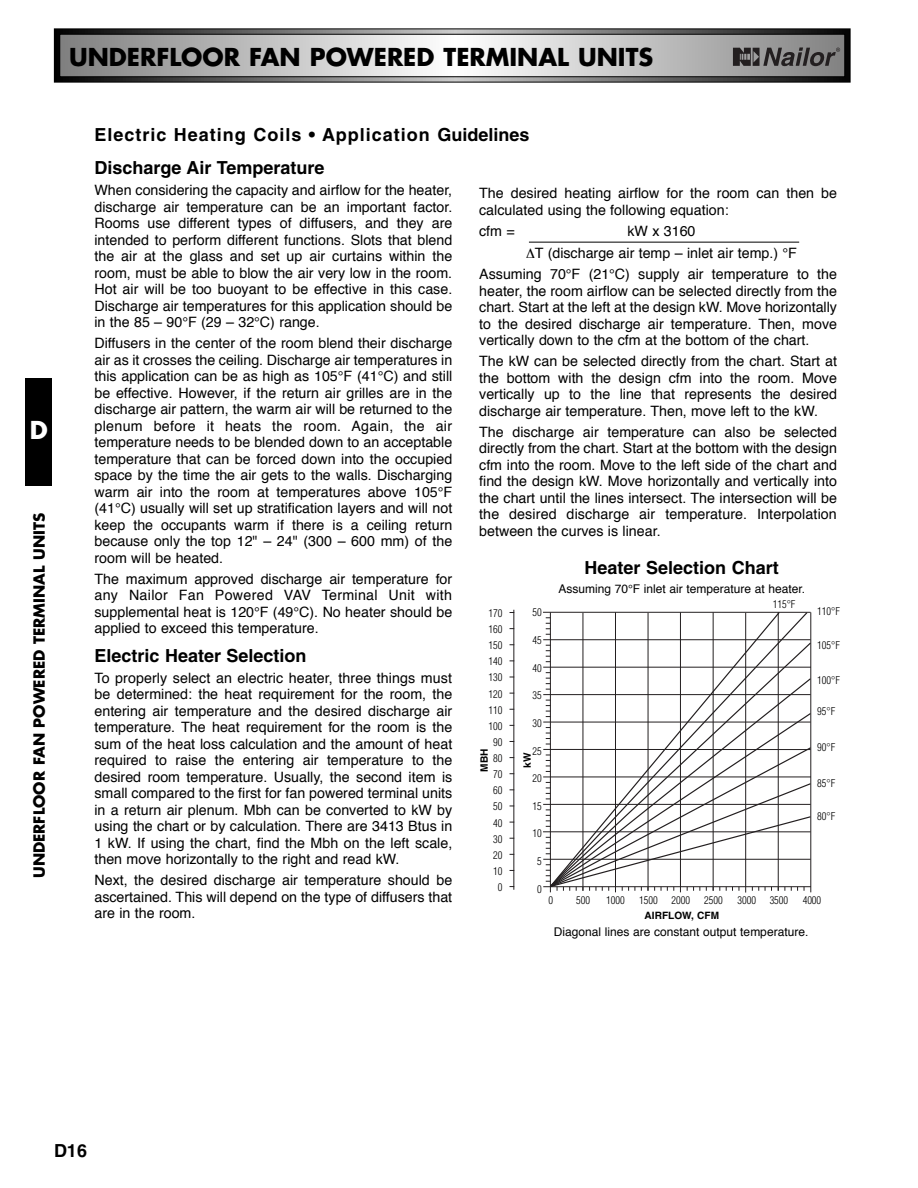
<style>
.page{position:relative;width:918px;height:1188px;background:#fff}
.page>*{position:absolute;margin:0;border:0;box-sizing:border-box;transform-origin:0 0}
.t1{font:700 24px "Futura";color:#000}
.t2{font:700 24px "Futura";color:#fff}
.t3{font:700 18px "Helvetica";color:#000}
.t4{font:700 18px "Helvetica";letter-spacing:.055em;color:#000}
.t5{font:700 15px "Futura";color:#000}
.t6{font:14.25px/16.5px "Helvetica";color:#000;text-align:justify}
.t7{font:12px "Helvetica";color:#000}
.t8{font:300 condensed 10.5px/16.2px "Helvetica";color:#000;text-align:right}
.t9{font:700 10.2px "Helvetica";color:#000}
</style>
<div class="page">
<svg style="left:56px;top:30px;width:792px;height:50px;background:#5c5c5c"></svg>
<div style="left:54px;top:28px;width:796px;height:54px;border:1px solid #000"></div>
<svg style="left:61px;top:36px;width:782px;height:39px;background:#c2c2c2"></svg>
<div style="left:59px;top:34px;width:786px;height:43px;border:1px solid #000"></div>
<svg style="left:733px;top:47px;width:107px;height:19px;background:#5d5b5c"></svg>
<div style="left:25px;top:378px;width:27px;height:108px;background:#000"></div>
<hr style="left:529px;top:242px;width:270px;height:1px;background:#000">
<hr style="left:810px;top:612px;width:1px;height:280px;background:#231f20">
<hr style="left:745px;top:613px;width:1px;height:280px;background:#231f20">
<hr style="left:615px;top:612px;width:1px;height:280px;background:#231f20">
<hr style="left:680px;top:612px;width:1px;height:280px;background:#231f20">
<hr style="left:543px;top:612px;width:268px;height:1px;background:#231f20">
<hr style="left:543px;top:694px;width:268px;height:1px;background:#231f20">
<hr style="left:543px;top:804px;width:268px;height:1px;background:#231f20">
<hr style="left:543px;top:831px;width:268px;height:1px;background:#231f20">
<hr style="left:543px;top:859px;width:268px;height:1px;background:#231f20">
<hr style="left:543px;top:886px;width:268px;height:1px;background:#231f20">
<hr style="left:543px;top:777px;width:268px;height:1px;background:#231f20">
<hr style="left:543px;top:722px;width:268px;height:1px;background:#231f20">
<hr style="left:543px;top:749px;width:268px;height:1px;background:#231f20">
<hr style="left:543px;top:639px;width:268px;height:1px;background:#231f20">
<hr style="left:543px;top:667px;width:268px;height:1px;background:#231f20">
<hr style="left:550px;top:612px;width:1px;height:280px;background:#231f20">
<svg style="left:546px;top:611px;width:265px;height:279px"></svg>
<hr style="left:514px;top:610px;width:1px;height:280px;background:#231f20">
<h1 class="t1" style="left:69px;top:46px;width:586px">UNDERFLOOR FAN POWERED TERMINAL UNITS</h1>
<h1 class="t2" style="left:30px;top:419px;width:20px">D</h1>
<p class="t5" style="left:32px;top:878px;width:367px;rotate:-90deg">UNDERFLOOR FAN POWERED TERMINAL UNITS</p>
<p class="t4" style="left:94px;top:128px;width:436px">Electric Heating Coils • Application Guidelines</p>
<p class="t3" style="left:94px;top:161px;width:232px">Discharge Air Temperature</p>
<p class="t6" style="left:94px;top:183px;width:359px">When considering the capacity and airflow for the heater, discharge air temperature can be an important factor.<br>Rooms use different types of diffusers, and they are intended to perform different functions. Slots that blend the air at the glass and set up air curtains within the room, must be able to blow the air very low in the room.<br>Hot air will be too buoyant to be effective in this case.<br>Discharge air temperatures for this application should be in the 85 – 90°F (29 – 32°C) range.</p>
<p class="t6" style="left:94px;top:336px;width:359px">Diffusers in the center of the room blend their discharge air as it crosses the ceiling. Discharge air temperatures in this application can be as high as 105°F (41°C) and still be effective. However, if the return air grilles are in the discharge air pattern, the warm air will be returned to the plenum before it heats the room. Again, the air temperature needs to be blended down to an acceptable temperature that can be forced down into the occupied space by the time the air gets to the walls. Discharging warm air into the room at temperatures above 105°F (41°C) usually will set up stratification layers and will not keep the occupants warm if there is a ceiling return because only the top 12" – 24" (300 – 600 mm) of the room will be heated.</p>
<p class="t6" style="left:94px;top:572px;width:359px">The maximum approved discharge air temperature for any Nailor Fan Powered VAV Terminal Unit with supplemental heat is 120°F (49°C). No heater should be applied to exceed this temperature.</p>
<p class="t3" style="left:94px;top:649px;width:214px">Electric Heater Selection</p>
<p class="t6" style="left:94px;top:671px;width:359px">To properly select an electric heater, three things must be determined: the heat requirement for the room, the entering air temperature and the desired discharge air temperature. The heat requirement for the room is the sum of the heat loss calculation and the amount of heat required to raise the entering air temperature to the desired room temperature. Usually, the second item is small compared to the first for fan powered terminal units in a return air plenum. Mbh can be converted to kW by using the chart or by calculation. There are 3413 Btus in 1 kW. If using the chart, find the Mbh on the left scale, then move horizontally to the right and read kW.</p>
<p class="t6" style="left:94px;top:873px;width:359px">Next, the desired discharge air temperature should be ascertained. This will depend on the type of diffusers that are in the room.</p>
<p class="t6" style="left:479px;top:185px;width:359px;line-height:17.1px">The desired heating airflow for the room can then be calculated using the following equation:</p>
<p class="t6" style="left:479px;top:224px;width:37px">cfm =</p>
<p class="t6" style="left:479px;top:222px;width:359px;line-height:21.3px;text-align:center">kW x 3160<br>∆T (discharge air temp – inlet air temp.) °F<br>Assuming 70°F (21°C) supply air temperature to the</p>
<p class="t6" style="left:479px;top:283px;width:359px">heater, the room airflow can be selected directly from the chart. Start at the left at the design kW. Move horizontally to the desired discharge air temperature. Then, move vertically down to the cfm at the bottom of the chart.</p>
<p class="t6" style="left:479px;top:354px;width:359px">The kW can be selected directly from the chart. Start at the bottom with the design cfm into the room. Move vertically up to the line that represents the desired discharge air temperature. Then, move left to the kW.</p>
<p class="t6" style="left:479px;top:424px;width:359px">The discharge air temperature can also be selected directly from the chart. Start at the bottom with the design cfm into the room. Move to the left side of the chart and find the design kW. Move horizontally and vertically into the chart until the lines intersect. The intersection will be the desired discharge air temperature. Interpolation between the curves is linear.</p>
<p class="t3" style="left:585px;top:561px;width:196px">Heater Selection Chart</p>
<p class="t8" style="left:489px;top:605px;width:15px">170<br>160<br>150<br>140<br>130<br>120<br>110<br>100<br>90<br>80<br>70<br>60<br>50<br>40<br>30<br>20<br>10<br>0</p>
<p class="t9" style="left:481px;top:772px;width:25px;rotate:-90deg">MBH</p>
<p class="t8" style="left:532px;top:605px;width:11px">50</p>
<p class="t8" style="left:532px;top:632px;width:11px">45</p>
<p class="t8" style="left:532px;top:660px;width:11px">40</p>
<p class="t8" style="left:532px;top:688px;width:11px">35</p>
<p class="t8" style="left:532px;top:715px;width:11px">30</p>
<p class="t8" style="left:532px;top:743px;width:11px">25</p>
<p class="t8" style="left:532px;top:770px;width:11px">20</p>
<p class="t8" style="left:532px;top:798px;width:11px">15</p>
<p class="t8" style="left:532px;top:826px;width:11px">10</p>
<p class="t8" style="left:537px;top:853px;width:6px">5</p>
<p class="t8" style="left:537px;top:881px;width:6px">0</p>
<p class="t9" style="left:523px;top:768px;width:17px;rotate:-90deg">kW</p>
<p class="t7" style="left:558px;top:584px;width:248px">Assuming 70°F inlet air temperature at heater.</p>
<p class="t8" style="left:773px;top:597px;width:24px">115°F</p>
<p class="t8" style="left:817px;top:603px;width:24px">110°F</p>
<p class="t8" style="left:817px;top:637px;width:24px">105°F</p>
<p class="t8" style="left:817px;top:672px;width:24px">100°F</p>
<p class="t8" style="left:817px;top:703px;width:20px">95°F</p>
<p class="t8" style="left:817px;top:739px;width:20px">90°F</p>
<p class="t8" style="left:817px;top:775px;width:20px">85°F</p>
<p class="t8" style="left:817px;top:808px;width:20px">80°F</p>
<p class="t8" style="left:549px;top:893px;width:6px">0</p>
<p class="t8" style="left:576px;top:893px;width:15px">500</p>
<p class="t8" style="left:606px;top:893px;width:20px">1000</p>
<p class="t8" style="left:639px;top:893px;width:20px">1500</p>
<p class="t8" style="left:671px;top:893px;width:20px">2000</p>
<p class="t8" style="left:704px;top:893px;width:20px">2500</p>
<p class="t8" style="left:737px;top:893px;width:20px">3000</p>
<p class="t8" style="left:770px;top:893px;width:20px">3500</p>
<p class="t8" style="left:803px;top:893px;width:20px">4000</p>
<p class="t9" style="left:645px;top:912px;width:76px">AIRFLOW, CFM</p>
<p class="t7" style="left:554px;top:927px;width:256px">Diagonal lines are constant output temperature.</p>
<p class="t3" style="left:54px;top:1144px;width:35px">D16</p>
</div>
